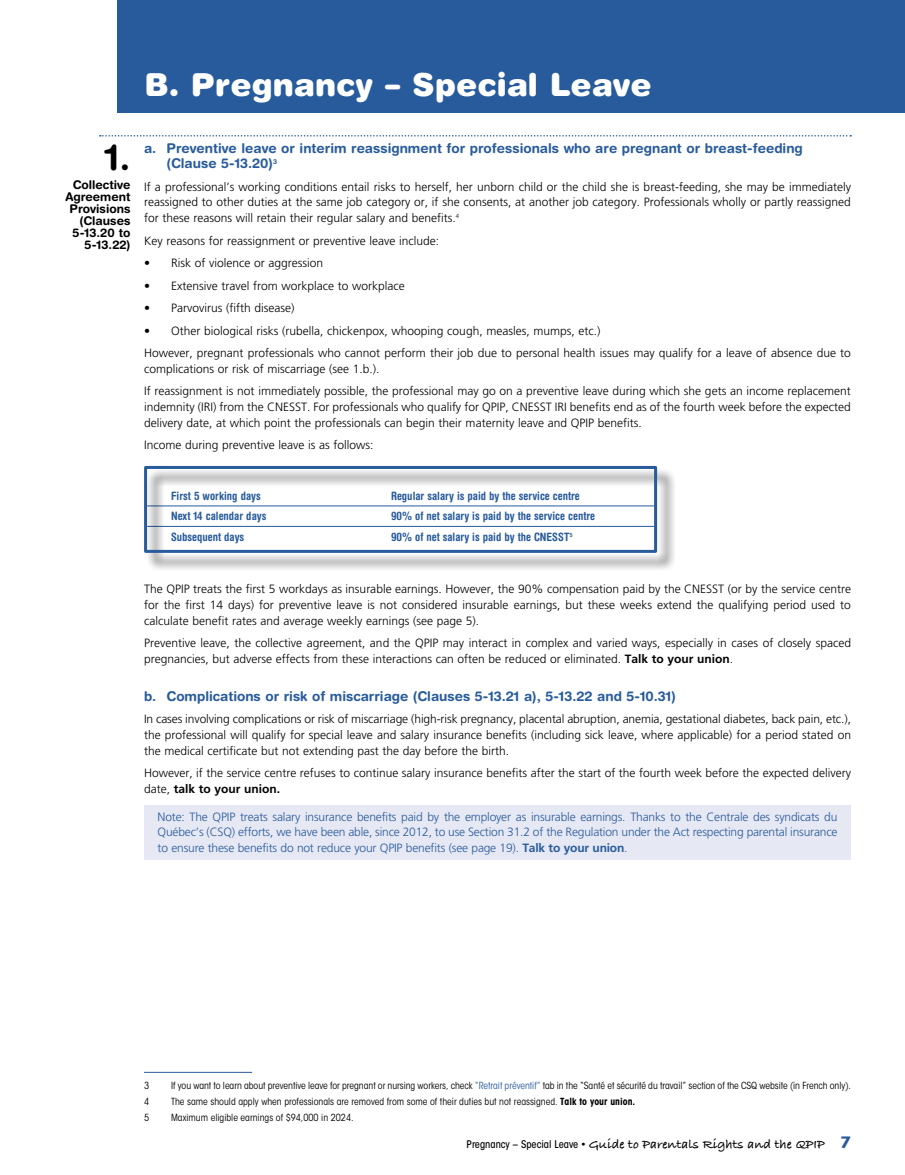
<style>
.page{position:relative;width:905px;height:1175px;background:#fff}
.page>*{position:absolute;margin:0;border:0;box-sizing:border-box;transform-origin:0 0}
.t1{font:700 36px "Helvetica Rounded LT Std";color:#000}
.t2{font:900 31.65px "Helvetica Rounded LT Std";color:#fff}
.t3{font:700 13.5px/15px "Helvetica Rounded LT Std";color:#285b9c}
.t4{font:700 13.5px "Bradley Hand ITCTT";color:#000}
.t5{font:300 12px/15.8px "Frutiger LT Std";color:#000}
.t6{font:300 12px/15.8px "Frutiger LT Std";letter-spacing:-.015em;color:#285b9c;text-align:justify}
.t7{font:700 12px/12px "Helvetica Rounded LT Std";color:#000;text-align:right}
.t8{font:700 condensed 11.55px "Helvetica Rounded LT Std";color:#285b9c}
.t9{font:condensed 9.75px "ITC Avant Garde Std";letter-spacing:-.005em;color:#000}
.s1{font-weight:700}
.s2{color:#285b9c}
.s3{font-family:"ITC Avant Garde Std";font-weight:500;font-stretch:condensed;font-size:10.5px}
.s4{font-family:"Stone Sans Std";font-size:16.5px;color:#285b9c}
</style>
<div class="page">
<svg style="left:100px;top:135px;width:751px;height:1px"></svg>
<div style="left:146px;top:468px;width:530px;height:104px;background:#000;opacity:.75"></div>
<div style="left:144px;top:466px;width:513px;height:87px;border:3px solid #285b9c"></div>
<div style="left:144px;top:805px;width:706px;height:54px;background:#e6e8f3"></div>
<hr style="left:144px;top:1072px;width:108px;height:1px;background:#285b9c">
<div style="left:117px;top:0;width:787px;height:112px;background:#285b9c"></div>
<h2 class="t2" style="left:144px;top:64px;width:509px">B. Pregnancy – Special Leave</h2>
<h1 class="t1" style="left:105px;top:136px;width:27px">1.</h1>
<p class="t7" style="left:65px;top:179px;width:67px">Collective<br>Agreement<br>Provisions (Clauses<br>5-13.20 to<br>5-13.22)</p>
<p class="t3" style="left:167px;top:140px;width:637px;text-indent:-23px">a. Preventive leave or interim reassignment for professionals who are pregnant or breast-feeding (Clause 5-13.20)<sup>3</sup></p>
<p class="t5" style="left:144px;top:179px;width:708px;text-align:justify">If a professional’s working conditions entail risks to herself, her unborn child or the child she is breast-feeding, she may be immediately reassigned to other duties at the same job category or, if she consents, at another job category. Professionals wholly or partly reassigned for these reasons will retain their regular salary and benefits.<sup>4</sup></p>
<p class="t5" style="left:144px;top:233px;width:297px">Key reasons for reassignment or preventive leave include:</p>
<p class="t5" style="left:144px;top:255px;width:181px">• Risk of violence or aggression</p>
<p class="t5" style="left:144px;top:278px;width:262px">• Extensive travel from workplace to workplace</p>
<p class="t5" style="left:144px;top:300px;width:152px">• Parvovirus (fifth disease)</p>
<p class="t5" style="left:144px;top:319px;width:708px;line-height:22.5px">• Other biological risks (rubella, chickenpox, whooping cough, measles, mumps, etc.)<br>However, pregnant professionals who cannot perform their job due to personal health issues may qualify for a leave of absence due to</p>
<p class="t5" style="left:144px;top:358px;width:708px;line-height:22.5px">complications or risk of miscarriage (see 1.b.).<br>If reassignment is not immediately possible, the professional may go on a preventive leave during which she gets an income replacement</p>
<p class="t5" style="left:144px;top:399px;width:708px">indemnity (IRI) from the CNESST. For professionals who qualify for QPIP, CNESST IRI benefits end as of the fourth week before the expected delivery date, at which point the professionals can begin their maternity leave and QPIP benefits.</p>
<p class="t5" style="left:144px;top:437px;width:231px">Income during preventive leave is as follows:</p>
<p class="t8" style="left:171px;top:489px;width:91px">First 5 working days</p>
<p class="t8" style="left:391px;top:489px;width:190px">Regular salary is paid by the service centre</p>
<p class="t8" style="left:171px;top:509px;width:97px">Next 14 calendar days</p>
<p class="t8" style="left:391px;top:509px;width:205px">90% of net salary is paid by the service centre</p>
<p class="t8" style="left:171px;top:530px;width:75px">Subsequent days</p>
<p class="t8" style="left:391px;top:530px;width:183px">90% of net salary is paid by the CNESST<sup>5</sup></p>
<p class="t5" style="left:144px;top:581px;width:708px;text-align:justify">The QPIP treats the first 5 workdays as insurable earnings. However, the 90% compensation paid by the CNESST (or by the service centre for the first 14 days) for preventive leave is not considered insurable earnings, but these weeks extend the qualifying period used to calculate benefit rates and average weekly earnings (see page 5).</p>
<p class="t5" style="left:144px;top:635px;width:708px">Preventive leave, the collective agreement, and the QPIP may interact in complex and varied ways, especially in cases of closely spaced pregnancies, but adverse effects from these interactions can often be reduced or eliminated. <span class="s1">Talk to your union</span>.</p>
<p class="t3" style="left:144px;top:688px;width:533px">b. Complications or risk of miscarriage (Clauses 5-13.21 a), 5-13.22 and 5-10.31)</p>
<p class="t5" style="left:144px;top:711px;width:708px;text-align:justify">In cases involving complications or risk of miscarriage (high-risk pregnancy, placental abruption, anemia, gestational diabetes, back pain, etc.), the professional will qualify for special leave and salary insurance benefits (including sick leave, where applicable) for a period stated on the medical certificate but not extending past the day before the birth.</p>
<p class="t5" style="left:144px;top:765px;width:708px">However, if the service centre refuses to continue salary insurance benefits after the start of the fourth week before the expected delivery date, <span class="s1">talk to your union.</span></p>
<p class="t6" style="left:158px;top:809px;width:681px">Note: The QPIP treats salary insurance benefits paid by the employer as insurable earnings. Thanks to the Centrale des syndicats du Québec’s (CSQ) efforts, we have been able, since 2012, to use Section 31.2 of the Regulation under the Act respecting parental insurance to ensure these benefits do not reduce your QPIP benefits (see page 19). <span class="s1">Talk to your union</span>.</p>
<p class="t9" style="left:144px;top:1079px;width:7px">3</p>
<p class="t9" style="left:171px;top:1079px;width:681px">If you want to learn about preventive leave for pregnant or nursing workers, check <span class="s2">“Retrait préventif”</span> tab in the “Santé et sécurité du travail” section of the CSQ website (in French only).</p>
<p class="t9" style="left:144px;top:1095px;width:7px">4</p>
<p class="t9" style="left:171px;top:1095px;width:465px">The same should apply when professionals are removed from some of their duties but not reassigned. <span class="s1">Talk to your union.</span></p>
<p class="t9" style="left:144px;top:1111px;width:7px">5</p>
<p class="t9" style="left:171px;top:1111px;width:184px">Maximum eligible earnings of $94,000 in 2024.</p>
<p class="t4" style="left:466px;top:1133px;width:386px"><span class="s3">Pregnancy – Special Leave •</span> Guide to Parentals Rights and the QPIP <span class="s4">7</span></p>
</div>
